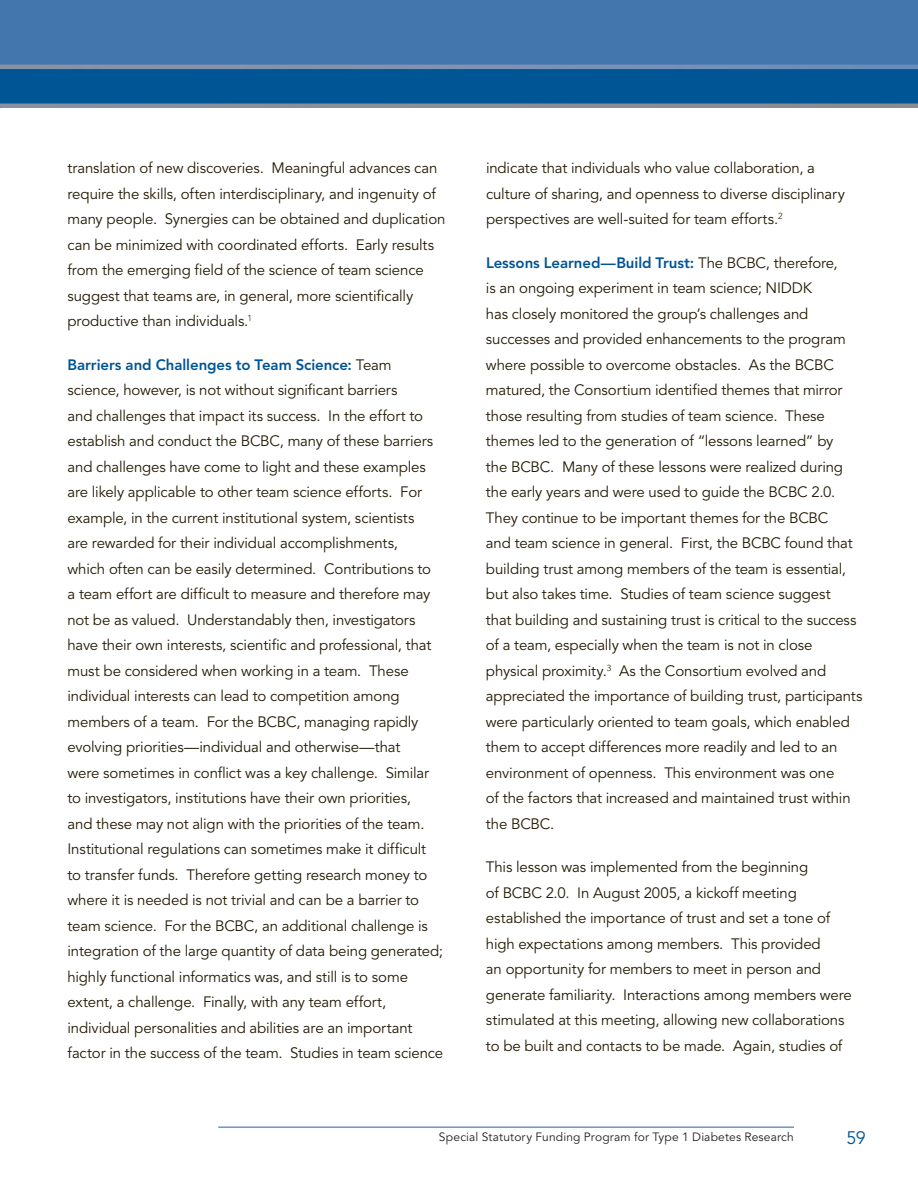
<style>
.page{position:relative;width:918px;height:1188px;background:#fff}
.page>*{position:absolute;margin:0;border:0;box-sizing:border-box;transform-origin:0 0}
.t1{font:18px "Avenir";color:#005595}
.K_Body_Copy{font:15px/25.5px "Avenir";letter-spacing:-.01em;color:#251a05}
.t2{font:12px "Avenir";letter-spacing:.015em;color:#231f20}
.s1{font-weight:800;color:#005595}
</style>
<div class="page">
<hr style="left:218px;top:1126px;width:576px;height:2px;background:#7393c1">
<div style="left:0;top:0;width:918px;height:108px;background:#4476ae"></div>
<div style="left:0;top:67px;width:918px;height:38px;background:#005595"></div>
<hr style="left:0;top:104px;width:918px;height:4px;background:#8a8e96">
<svg style="left:0;top:65px;width:918px;height:4px;background:#7c90b0"></svg>
<p class="K_Body_Copy" style="left:68px;top:156px;width:379px">translation of new discoveries. Meaningful advances can require the skills, often interdisciplinary, and ingenuity of many people. Synergies can be obtained and duplication can be minimized with coordinated efforts. Early results from the emerging field of the science of team science suggest that teams are, in general, more scientifically productive than individuals.<sup>1</sup></p>
<p class="K_Body_Copy" style="left:68px;top:352px;width:377px"><span class="s1">Barriers and Challenges to Team Science:</span> Team science, however, is not without significant barriers<br>and challenges that impact its success. In the effort to establish and conduct the BCBC, many of these barriers and challenges have come to light and these examples are likely applicable to other team science efforts. For example, in the current institutional system, scientists<br>are rewarded for their individual accomplishments,<br>which often can be easily determined. Contributions to<br>a team effort are difficult to measure and therefore may not be as valued. Understandably then, investigators have their own interests, scientific and professional, that must be considered when working in a team. These individual interests can lead to competition among members of a team. For the BCBC, managing rapidly evolving priorities—individual and otherwise—that<br>were sometimes in conflict was a key challenge. Similar to investigators, institutions have their own priorities,<br>and these may not align with the priorities of the team.<br>Institutional regulations can sometimes make it difficult to transfer funds. Therefore getting research money to where it is needed is not trivial and can be a barrier to team science. For the BCBC, an additional challenge is integration of the large quantity of data being generated; highly functional informatics was, and still is to some extent, a challenge. Finally, with any team effort, individual personalities and abilities are an important factor in the success of the team. Studies in team science</p>
<p class="K_Body_Copy" style="left:486px;top:156px;width:360px">indicate that individuals who value collaboration, a culture of sharing, and openness to diverse disciplinary perspectives are well-suited for team efforts.<sup>2</sup></p>
<p class="K_Body_Copy" style="left:486px;top:250px;width:378px"><span class="s1">Lessons Learned—Build Trust:</span> The BCBC, therefore,<br>is an ongoing experiment in team science; NIDDK<br>has closely monitored the group’s challenges and successes and provided enhancements to the program where possible to overcome obstacles. As the BCBC matured, the Consortium identified themes that mirror those resulting from studies of team science. These themes led to the generation of “lessons learned” by<br>the BCBC. Many of these lessons were realized during the early years and were used to guide the BCBC 2.0.<br>They continue to be important themes for the BCBC<br>and team science in general. First, the BCBC found that building trust among members of the team is essential, but also takes time. Studies of team science suggest<br>that building and sustaining trust is critical to the success of a team, especially when the team is not in close physical proximity.<sup>3</sup> As the Consortium evolved and appreciated the importance of building trust, participants were particularly oriented to team goals, which enabled them to accept differences more readily and led to an environment of openness. This environment was one<br>of the factors that increased and maintained trust within the BCBC.</p>
<p class="K_Body_Copy" style="left:486px;top:855px;width:367px">This lesson was implemented from the beginning<br>of BCBC 2.0. In August 2005, a kickoff meeting established the importance of trust and set a tone of high expectations among members. This provided<br>an opportunity for members to meet in person and generate familiarity. Interactions among members were stimulated at this meeting, allowing new collaborations to be built and contacts to be made. Again, studies of</p>
<p class="t2" style="left:439px;top:1130px;width:357px">Special Statutory Funding Program for Type 1 Diabetes Research</p>
<p class="t1" style="left:846px;top:1127px;width:21px">59</p>
</div>
